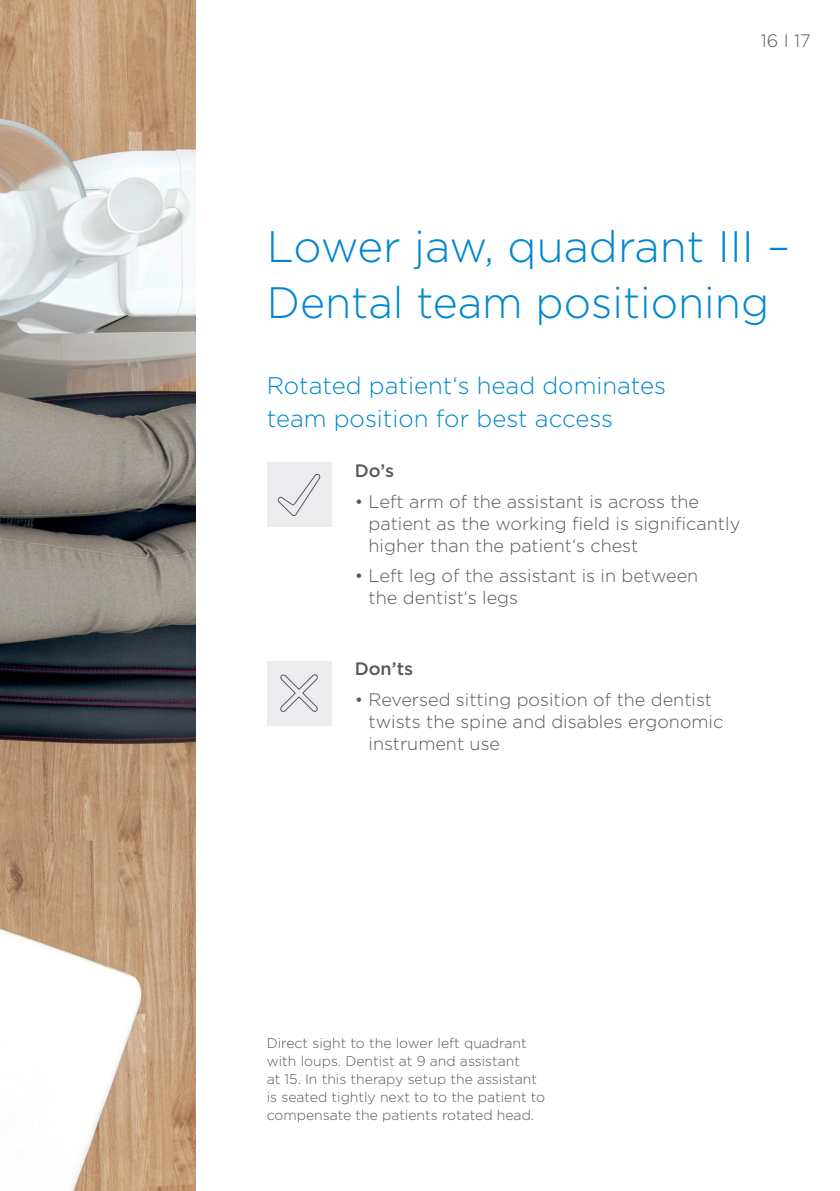
<style>
.page{position:relative;width:840px;height:1191px;background:#fff}
.page>*{position:absolute;margin:0;border:0;box-sizing:border-box;transform-origin:0 0}
.t1{font:300 44px/56px "Gotham";color:#0088ce}
.t2{font:300 24px/33px "Gotham";color:#0088ce}
._02_Pagina_9pt_11pt{font:300 18px/22px "Gotham";color:#57585a}
.t3{font:500 18px "Gotham";color:#57585a}
.t4{font:300 14px/18px "Gotham";color:#57585a}
</style>
<div class="page">
<img style="left:0;top:0;width:196px;height:1191px">
<div style="left:266px;top:463px;width:65px;height:64px;background:#ececee"></div>
<svg style="left:278px;top:473px;width:42px;height:43px"></svg>
<div style="left:266px;top:661px;width:65px;height:64px;background:#ececee"></div>
<svg style="left:280px;top:674px;width:38px;height:38px"></svg>
<p class="_02_Pagina_9pt_11pt" style="left:760px;top:29px;width:51px">16 I 17</p>
<p class="t1" style="left:266px;top:217px;width:525px">Lower jaw, quadrant III –<br>Dental team positioning</p>
<p class="t2" style="left:266px;top:368px;width:400px">Rotated patient‘s head dominates team position for best access</p>
<p class="t3" style="left:354px;top:459px;width:41px">Do’s</p>
<p class="_02_Pagina_9pt_11pt" style="left:368px;top:490px;width:373px;text-indent:-14px">• Left arm of the assistant is across the patient as the working field is significantly higher than the patient‘s chest</p>
<p class="_02_Pagina_9pt_11pt" style="left:368px;top:564px;width:331px;text-indent:-14px">• Left leg of the assistant is in between the dentist‘s legs</p>
<p class="t3" style="left:354px;top:657px;width:60px">Don’ts</p>
<p class="_02_Pagina_9pt_11pt" style="left:368px;top:688px;width:356px;text-indent:-14px">• Reversed sitting position of the dentist twists the spine and disables ergonomic instrument use</p>
<p class="t4" style="left:266px;top:1033px;width:280px">Direct sight to the lower left quadrant with loups. Dentist at 9 and assistant<br>at 15. In this therapy setup the assistant is seated tightly next to to the patient to compensate the patients rotated head.</p>
</div>
